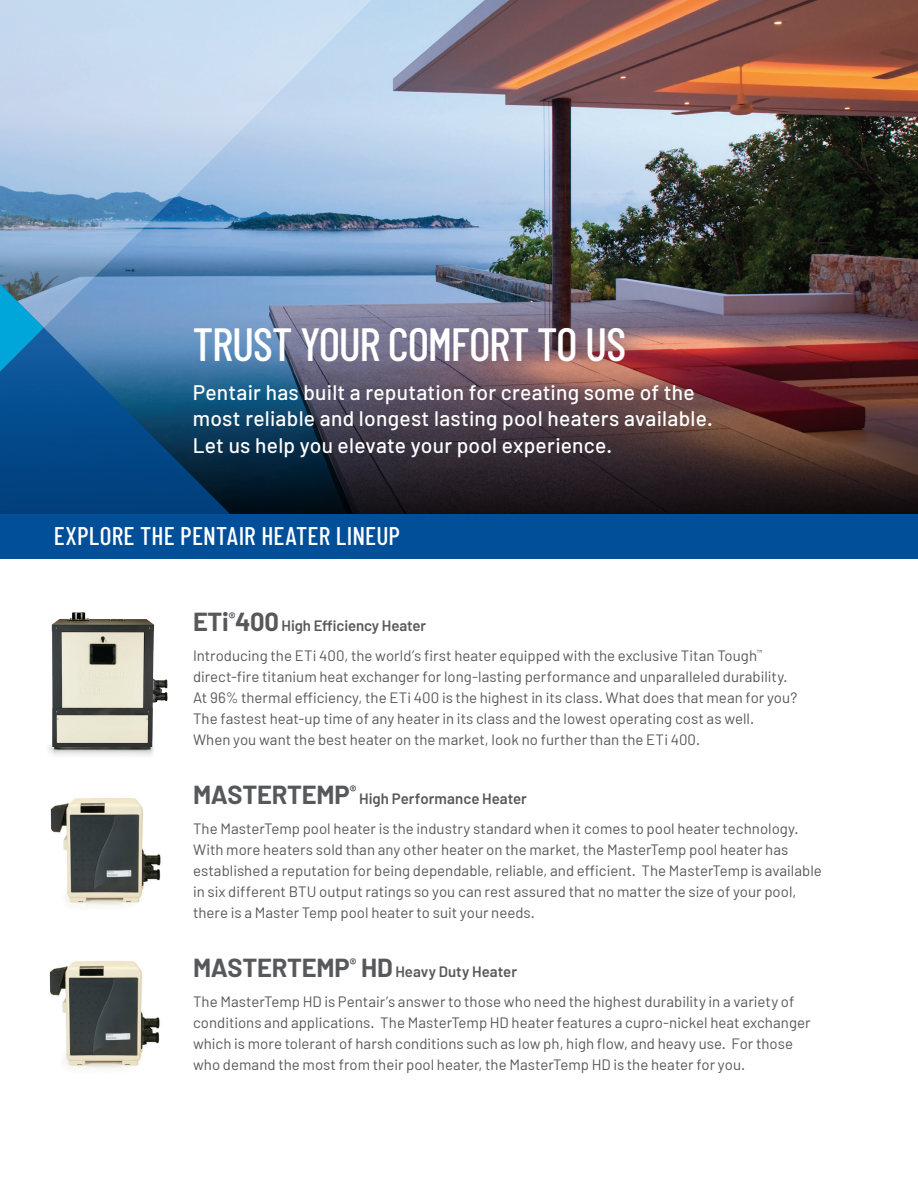
<style>
.page{position:relative;width:918px;height:1188px;background:#fff}
.page>*{position:absolute;margin:0;border:0;box-sizing:border-box;transform-origin:0 0}
.t1{font:500 46.5px "Barlow Condensed";letter-spacing:-.03em;color:#fff}
.t2{font:500 25.5px "Barlow Condensed";letter-spacing:.01em;color:#fff}
.t3{font:700 25.5px "Barlow";letter-spacing:-.01em;color:#57585a}
.t4{font:500 21px "Barlow";letter-spacing:.01em;color:#fff}
.t5{font:15px/21px "Barlow";color:#57585a}
.t6{font:600 15px "Barlow";color:#57585a}
.s1{font-weight:700;font-size:25.5px}
</style>
<div class="page">
<img style="left:234px;top:0;width:684px;height:351px">
<svg style="left:234px;top:351px;width:684px;height:163px;background:#44323b"></svg>
<img style="left:48px;top:612px;width:120px;height:144px">
<img style="left:50px;top:798px;width:111px;height:108px">
<img style="left:49px;top:961px;width:111px;height:108px">
<svg style="left:0;top:0;width:383px;height:330px;background:#a4c0de"></svg>
<svg style="left:0;top:272px;width:234px;height:242px;background:#2a6296"></svg>
<div style="left:0;top:514px;width:918px;height:44px;background:#014e99"></div>
<svg style="left:0;top:284px;width:44px;height:88px;background:#208abc"></svg>
<p class="t1" style="left:193px;top:315px;width:435px">TRUST YOUR COMFORT TO US</p>
<p class="t4" style="left:193px;top:379px;width:503px">Pentair has built a reputation for creating some of the</p>
<p class="t4" style="left:193px;top:406px;width:522px">most reliable and longest lasting pool heaters available.</p>
<p class="t4" style="left:193px;top:433px;width:421px">Let us help you elevate your pool experience.</p>
<p class="t2" style="left:54px;top:520px;width:348px">EXPLORE THE PENTAIR HEATER LINEUP</p>
<p class="t6" style="left:193px;top:617px;width:235px"><span class="s1">ETi</span><sup>®</sup><span class="s1">400</span> High Efficiency Heater</p>
<p class="t5" style="left:193px;top:645px;width:606px">Introducing the ETi 400, the world’s first heater equipped with the exclusive Titan Tough<sup>™ </sup>direct-fire titanium heat exchanger for long-lasting performance and unparalleled durability.<br>At 96% thermal efficiency, the ETi 400 is the highest in its class. What does that mean for you?<br>The fastest heat-up time of any heater in its class and the lowest operating cost as well.<br>When you want the best heater on the market, look no further than the ETi 400.</p>
<p class="t3" style="left:193px;top:779px;width:165px">MASTERTEMP<sup>®</sup></p>
<p class="t6" style="left:359px;top:790px;width:169px">High Performance Heater</p>
<p class="t5" style="left:193px;top:818px;width:630px">The MasterTemp pool heater is the industry standard when it comes to pool heater technology.<br>With more heaters sold than any other heater on the market, the MasterTemp pool heater has established a reputation for being dependable, reliable, and efficient. The MasterTemp is available in six different BTU output ratings so you can rest assured that no matter the size of your pool, there is a Master Temp pool heater to suit your needs.</p>
<p class="t6" style="left:193px;top:963px;width:325px"><span class="s1">MASTERTEMP</span><sup>®</sup> <span class="s1">HD</span> Heavy Duty Heater</p>
<p class="t5" style="left:193px;top:991px;width:619px">The MasterTemp HD is Pentair’s answer to those who need the highest durability in a variety of conditions and applications. The MasterTemp HD heater features a cupro-nickel heat exchanger which is more tolerant of harsh conditions such as low ph, high flow, and heavy use. For those who demand the most from their pool heater, the MasterTemp HD is the heater for you.</p>
</div>
